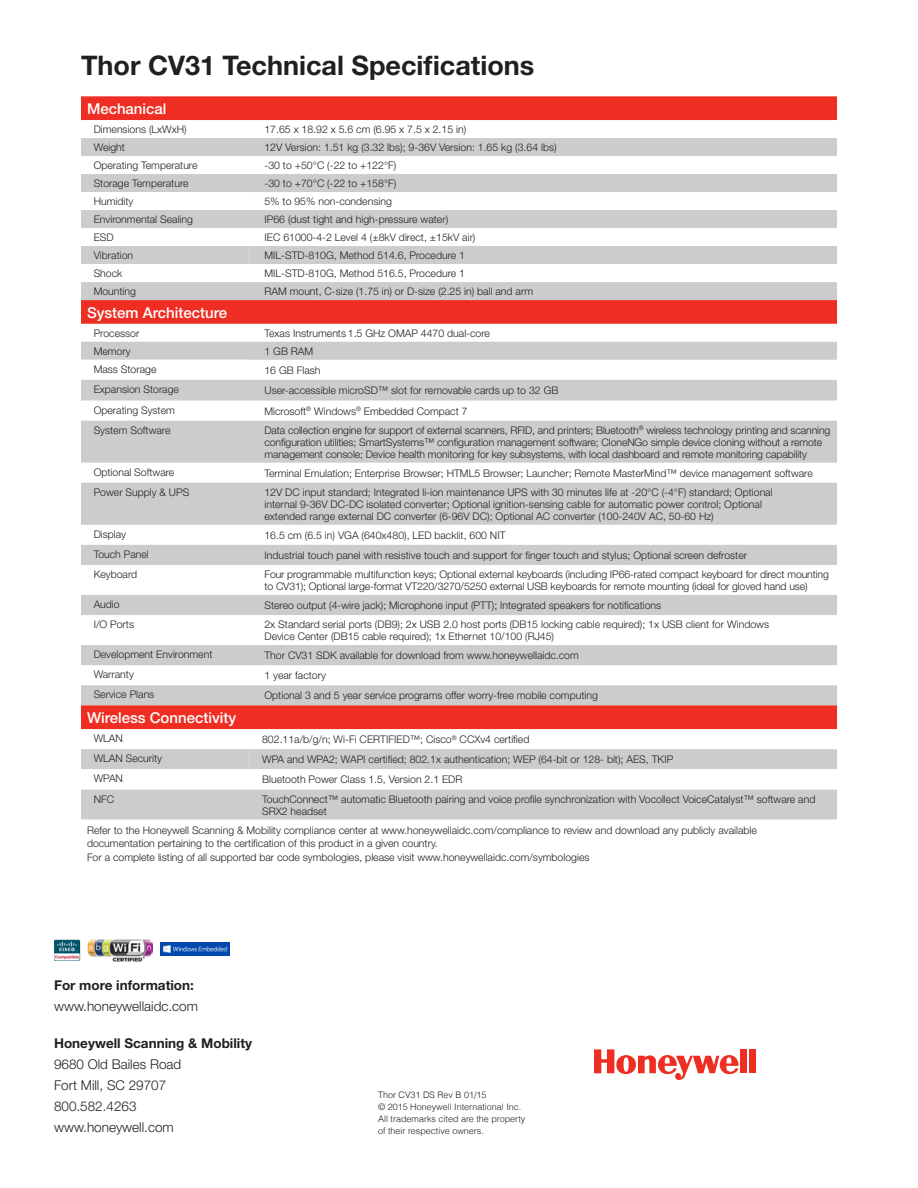
<style>
.page{position:relative;width:918px;height:1188px;background:#fff}
.page>*{position:absolute;margin:0;border:0;box-sizing:border-box;transform-origin:0 0}
.Product_Name_Specifi{font:700 27px "Helvetica Neue";color:#231f20}
.Specifications_Heade{font:500 15px "Helvetica Neue";color:#fff}
.t1{font:300 13.5px/21px "Helvetica Neue";color:#231f20}
.t2{font:700 13.5px "Helvetica Neue";color:#231f20}
.Spec_Description{font:300 10.5px/12px "Helvetica Neue";color:#231f20}
.Spec_Descriptor_-_Bo{font:300 10.5px "Helvetica Neue";color:#231f20}
.t3{font:300 9px/12px "Helvetica";color:#231f20}
</style>
<div class="page">
<img style="left:54px;top:939px;width:27px;height:22px">
<img style="left:88px;top:939px;width:65px;height:23px">
<img style="left:161px;top:942px;width:68px;height:14px">
<div style="left:740px;top:1049px;width:7px;height:24px;background:#ee2e22"></div>
<div style="left:749px;top:1049px;width:7px;height:24px;background:#ee2e22"></div>
<svg style="left:594px;top:1049px;width:145px;height:31px"></svg>
<div style="left:81px;top:96px;width:756px;height:24px;background:#ee2e22"></div>
<svg style="left:81px;top:138px;width:756px;height:54px;fill:#cbccce"></svg>
<svg style="left:81px;top:210px;width:756px;height:609px;fill:#cbccce"></svg>
<svg style="left:81px;top:264px;width:756px;height:525px"></svg>
<div style="left:81px;top:705px;width:756px;height:24px;background:#ee2e22"></div>
<p class="Product_Name_Specifi" style="left:81px;top:49px;width:455px">Thor CV31 Technical Specifications</p>
<p class="Specifications_Heade" style="left:87px;top:100px;width:81px">Mechanical</p>
<p class="Spec_Descriptor_-_Bo" style="left:94px;top:123px;width:95px">Dimensions (LxWxH)</p>
<p class="Spec_Description" style="left:264px;top:123px;width:203px">17.65 x 18.92 x 5.6 cm (6.95 x 7.5 x 2.15 in)</p>
<p class="Spec_Descriptor_-_Bo" style="left:94px;top:141px;width:33px">Weight</p>
<p class="Spec_Description" style="left:264px;top:141px;width:294px">12V Version: 1.51 kg (3.32 lbs); 9-36V Version: 1.65 kg (3.64 lbs)</p>
<p class="Spec_Descriptor_-_Bo" style="left:94px;top:159px;width:105px">Operating Temperature</p>
<p class="Spec_Description" style="left:264px;top:159px;width:133px">-30 to +50°C (-22 to +122°F)</p>
<p class="Spec_Descriptor_-_Bo" style="left:94px;top:177px;width:96px">Storage Temperature</p>
<p class="Spec_Description" style="left:264px;top:177px;width:133px">-30 to +70°C (-22 to +158°F)</p>
<p class="Spec_Descriptor_-_Bo" style="left:94px;top:195px;width:41px">Humidity</p>
<p class="Spec_Description" style="left:264px;top:195px;width:129px">5% to 95% non-condensing</p>
<p class="Spec_Descriptor_-_Bo" style="left:94px;top:213px;width:101px">Environmental Sealing</p>
<p class="Spec_Description" style="left:264px;top:213px;width:185px">IP66 (dust tight and high-pressure water)</p>
<p class="Spec_Descriptor_-_Bo" style="left:94px;top:231px;width:22px">ESD</p>
<p class="Spec_Description" style="left:264px;top:231px;width:213px">IEC 61000-4-2 Level 4 (±8kV direct, ±15kV air)</p>
<p class="Spec_Descriptor_-_Bo" style="left:94px;top:249px;width:41px">Vibration</p>
<p class="Spec_Description" style="left:264px;top:249px;width:202px">MIL-STD-810G, Method 514.6, Procedure 1</p>
<p class="Spec_Descriptor_-_Bo" style="left:94px;top:267px;width:30px">Shock</p>
<p class="Spec_Description" style="left:264px;top:267px;width:202px">MIL-STD-810G, Method 516.5, Procedure 1</p>
<p class="Spec_Descriptor_-_Bo" style="left:94px;top:285px;width:44px">Mounting</p>
<p class="Spec_Description" style="left:264px;top:285px;width:270px">RAM mount, C-size (1.75 in) or D-size (2.25 in) ball and arm</p>
<p class="Specifications_Heade" style="left:87px;top:303px;width:142px">System Architecture</p>
<p class="Spec_Descriptor_-_Bo" style="left:94px;top:327px;width:47px">Processor</p>
<p class="Spec_Description" style="left:264px;top:327px;width:227px">Texas Instruments 1.5 GHz OMAP 4470 dual-core</p>
<p class="Spec_Descriptor_-_Bo" style="left:94px;top:345px;width:38px">Memory</p>
<p class="Spec_Description" style="left:264px;top:345px;width:50px">1 GB RAM</p>
<p class="Spec_Descriptor_-_Bo" style="left:94px;top:363px;width:64px">Mass Storage</p>
<p class="Spec_Description" style="left:264px;top:364px;width:58px">16 GB Flash</p>
<p class="Spec_Descriptor_-_Bo" style="left:94px;top:383px;width:87px">Expansion Storage</p>
<p class="Spec_Description" style="left:264px;top:384px;width:295px">User-accessible microSD™ slot for removable cards up to 32 GB</p>
<p class="Spec_Descriptor_-_Bo" style="left:94px;top:404px;width:83px">Operating System</p>
<p class="Spec_Description" style="left:264px;top:405px;width:205px">Microsoft<sup>®</sup> Windows<sup>®</sup> Embedded Compact 7</p>
<p class="Spec_Descriptor_-_Bo" style="left:94px;top:424px;width:78px">System Software</p>
<p class="Spec_Description" style="left:264px;top:424px;width:568px">Data collection engine for support of external scanners, RFID, and printers; Bluetooth<sup>®</sup> wireless technology printing and scanning configuration utilities; SmartSystems™ configuration management software; CloneNGo simple device cloning without a remote management console; Device health monitoring for key subsystems, with local dashboard and remote monitoring capability</p>
<p class="Spec_Descriptor_-_Bo" style="left:94px;top:466px;width:82px">Optional Software</p>
<p class="Spec_Description" style="left:264px;top:467px;width:550px">Terminal Emulation; Enterprise Browser; HTML5 Browser; Launcher; Remote MasterMind™ device management software</p>
<p class="Spec_Descriptor_-_Bo" style="left:94px;top:486px;width:97px">Power Supply &amp; UPS</p>
<p class="Spec_Description" style="left:264px;top:486px;width:510px">12V DC input standard; Integrated li-ion maintenance UPS with 30 minutes life at -20°C (-4°F) standard; Optional</p>
<p class="Spec_Description" style="left:264px;top:498px;width:499px">internal 9-36V DC-DC isolated converter; Optional ignition-sensing cable for automatic power control; Optional</p>
<p class="Spec_Description" style="left:264px;top:510px;width:451px">extended range external DC converter (6-96V DC); Optional AC converter (100-240V AC, 50-60 Hz)</p>
<p class="Spec_Descriptor_-_Bo" style="left:94px;top:528px;width:34px">Display</p>
<p class="Spec_Description" style="left:264px;top:529px;width:243px">16.5 cm (6.5 in) VGA (640x480), LED backlit, 600 NIT</p>
<p class="Spec_Descriptor_-_Bo" style="left:94px;top:548px;width:57px">Touch Panel</p>
<p class="Spec_Description" style="left:264px;top:549px;width:484px">Industrial touch panel with resistive touch and support for finger touch and stylus; Optional screen defroster</p>
<p class="Spec_Descriptor_-_Bo" style="left:94px;top:568px;width:45px">Keyboard</p>
<p class="Spec_Description" style="left:264px;top:568px;width:566px">Four programmable multifunction keys; Optional external keyboards (including IP66-rated compact keyboard for direct mounting to CV31); Optional large-format VT220/3270/5250 external USB keyboards for remote mounting (ideal for gloved hand use)</p>
<p class="Spec_Descriptor_-_Bo" style="left:94px;top:598px;width:28px">Audio</p>
<p class="Spec_Description" style="left:264px;top:599px;width:398px">Stereo output (4-wire jack); Microphone input (PTT); Integrated speakers for notifications</p>
<p class="Spec_Descriptor_-_Bo" style="left:94px;top:618px;width:42px">I/O Ports</p>
<p class="Spec_Description" style="left:264px;top:618px;width:506px">2x Standard serial ports (DB9); 2x USB 2.0 host ports (DB15 locking cable required); 1x USB client for Windows</p>
<p class="Spec_Description" style="left:264px;top:630px;width:291px">Device Center (DB15 cable required); 1x Ethernet 10/100 (RJ45)</p>
<p class="Spec_Descriptor_-_Bo" style="left:94px;top:648px;width:120px">Development Environment</p>
<p class="Spec_Description" style="left:264px;top:649px;width:316px">Thor CV31 SDK available for download from www.honeywellaidc.com</p>
<p class="Spec_Descriptor_-_Bo" style="left:94px;top:668px;width:42px">Warranty</p>
<p class="Spec_Description" style="left:264px;top:669px;width:63px">1 year factory</p>
<p class="Spec_Descriptor_-_Bo" style="left:94px;top:688px;width:62px">Service Plans</p>
<p class="Spec_Description" style="left:264px;top:690px;width:335px">Optional 3 and 5 year service programs offer worry-free mobile computing</p>
<p class="Specifications_Heade" style="left:87px;top:709px;width:151px">Wireless Connectivity</p>
<p class="Spec_Descriptor_-_Bo" style="left:94px;top:732px;width:31px">WLAN</p>
<p class="Spec_Description" style="left:262px;top:733px;width:269px">802.11a/b/g/n; Wi-Fi CERTIFIED™; Cisco<sup>®</sup> CCXv4 certified</p>
<p class="Spec_Descriptor_-_Bo" style="left:94px;top:752px;width:70px">WLAN Security</p>
<p class="Spec_Description" style="left:262px;top:753px;width:413px">WPA and WPA2; WAPI certified; 802.1x authentication; WEP (64-bit or 128- bit); AES, TKIP</p>
<p class="Spec_Descriptor_-_Bo" style="left:94px;top:772px;width:31px">WPAN</p>
<p class="Spec_Description" style="left:262px;top:774px;width:202px">Bluetooth Power Class 1.5, Version 2.1 EDR</p>
<p class="Spec_Descriptor_-_Bo" style="left:94px;top:792px;width:22px">NFC</p>
<p class="Spec_Description" style="left:262px;top:793px;width:555px">TouchConnect™ automatic Bluetooth pairing and voice profile synchronization with Vocollect VoiceCatalyst™ software and<br>SRX2 headset</p>
<p class="Spec_Description" style="left:87px;top:824px;width:671px">Refer to the Honeywell Scanning &amp; Mobility compliance center at www.honeywellaidc.com/compliance to review and download any publicly available</p>
<p class="Spec_Description" style="left:87px;top:837px;width:352px">documentation pertaining to the certification of this product in a given country.</p>
<p class="Spec_Description" style="left:87px;top:851px;width:504px">For a complete listing of all supported bar code symbologies, please visit www.honeywellaidc.com/symbologies</p>
<p class="t2" style="left:54px;top:977px;width:141px">For more information:</p>
<p class="t1" style="left:54px;top:996px;width:146px">www.honeywellaidc.com</p>
<p class="t2" style="left:54px;top:1034px;width:200px">Honeywell Scanning &amp; Mobility</p>
<p class="t1" style="left:54px;top:1053px;width:129px">9680 Old Bailes Road<br>Fort Mill, SC 29707<br>800.582.4263 www.honeywell.com</p>
<p class="t3" style="left:378px;top:1089px;width:149px">Thor CV31 DS Rev B 01/15<br>© 2015 Honeywell International Inc.<br>All trademarks cited are the property of their respective owners.</p>
</div>
